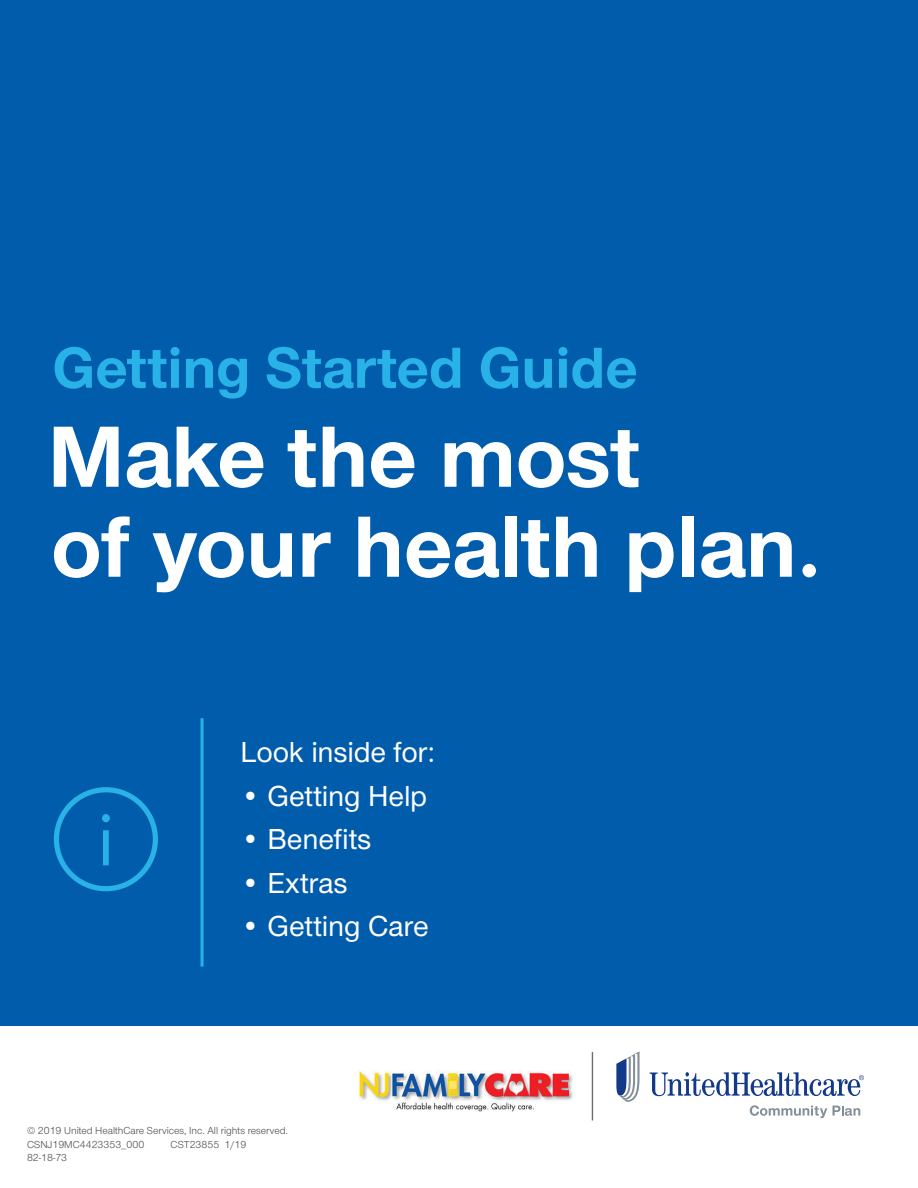
<style>
.page{position:relative;width:918px;height:1188px;background:#fff}
.page>*{position:absolute;margin:0;border:0;box-sizing:border-box;transform-origin:0 0}
.t1{font:700 90px "UHC Sans";color:#fff}
.t2{font:700 60px "UHC Sans";color:#29b2e7}
.t3{font:500 30px "UHC Sans";letter-spacing:-.005em;color:#fff}
.Codes__UHC_Sans__7_9{font:10.5px "UHC Sans";color:#4c4c4c}
</style>
<div class="page">
<div style="left:0;top:0;width:918px;height:1026px;background:#015dac"></div>
<svg style="left:650px;top:1072px;width:214px;height:24px"></svg>
<svg style="left:616px;top:1051px;width:24px;height:51px"></svg>
<svg style="left:750px;top:1105px;width:110px;height:13px"></svg>
<img style="left:359px;top:1071px;width:214px;height:40px">
<hr style="left:592px;top:1052px;width:1px;height:69px;background:#6c6d70">
<svg style="left:54px;top:787px;width:104px;height:104px"></svg>
<hr style="left:201px;top:718px;width:3px;height:249px;background:#29b2e7">
<p class="t2" style="left:52px;top:327px;width:587px">Getting Started Guide</p>
<p class="t1" style="left:48px;top:396px;width:594px">Make the most</p>
<p class="t1" style="left:51px;top:486px;width:772px">of your health plan.</p>
<p class="t3" style="left:241px;top:732px;width:196px">Look inside for:</p>
<p class="t3" style="left:241px;top:776px;width:188px">• Getting Help</p>
<p class="t3" style="left:241px;top:819px;width:132px">• Benefits</p>
<p class="t3" style="left:241px;top:863px;width:109px">• Extras</p>
<p class="t3" style="left:241px;top:906px;width:190px">• Getting Care</p>
<p class="Codes__UHC_Sans__7_9" style="left:27px;top:1124px;width:262px">© 2019 United HealthCare Services, Inc. All rights reserved.</p>
<p class="Codes__UHC_Sans__7_9" style="left:27px;top:1137px;width:119px">CSNJ19MC4423353_000</p>
<p class="Codes__UHC_Sans__7_9" style="left:171px;top:1137px;width:77px">CST23855 1/19</p>
<p class="Codes__UHC_Sans__7_9" style="left:27px;top:1151px;width:42px">82-18-73</p>
</div>
